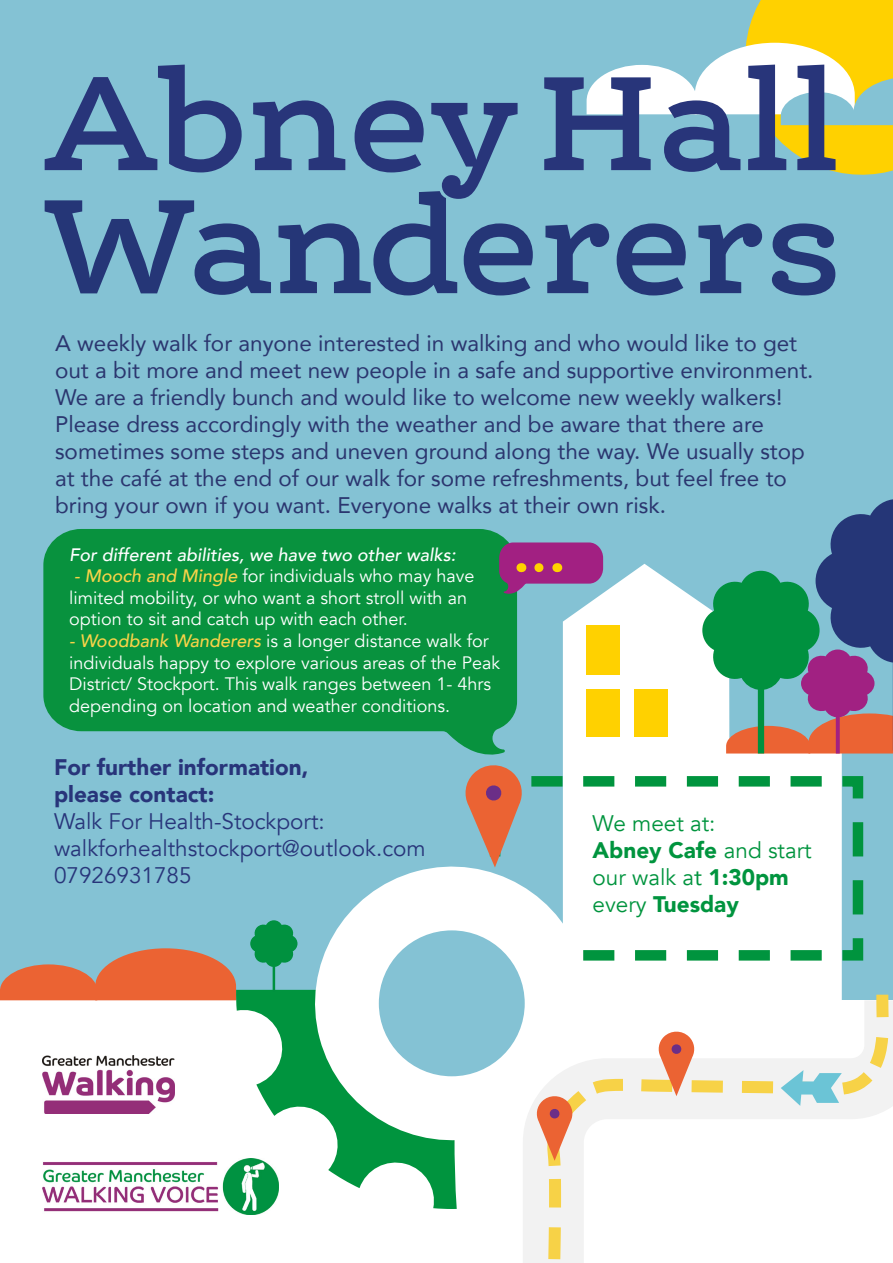
<style>
.page{position:relative;width:893px;height:1263px;background:#fff}
.page>*{position:absolute;margin:0;border:0;box-sizing:border-box;transform-origin:0 0}
.t1{font:600 144px "Ernestine Pro";letter-spacing:.005em;color:#28357a}
.t2{font:600 144px "Ernestine Pro";color:#253677}
.t3{font:22.5px/27px "Avenir";color:#2b366f}
.t4{font:22.5px/27px "Avenir";color:#28357a}
.t5{font:22.5px/27px "Avenir";color:#00943e}
.t6{font:900 22.5px/27px "Avenir";color:#28357a}
.t7{font:18px/21.6px "Avenir";color:#fff}
.t8{font:italic 500 18px "Avenir";color:#fff}
.s1{font-weight:500;font-style:italic;color:#f9d348}
.s2{font-weight:900}
.s3{font-style:inherit}
</style>
<div class="page">
<div style="left:0;top:0;width:893px;height:1000px;background:#84c2d4"></div>
<svg style="left:563px;top:564px;width:279px;height:419px;fill:#fff"></svg>
<div style="left:587px;top:625px;width:33px;height:49px;background:#ffd100"></div>
<div style="left:587px;top:689px;width:33px;height:48px;background:#ffd100"></div>
<div style="left:635px;top:689px;width:33px;height:48px;background:#ffd100"></div>
<svg style="left:236px;top:990px;width:221px;height:219px"></svg>
<img style="left:43px;top:1055px;width:132px;height:59px">
<img style="left:43px;top:1158px;width:236px;height:56px">
<svg style="left:540px;top:983px;width:353px;height:280px"></svg>
<svg style="left:535px;top:1155px;width:39px;height:6px"></svg>
<svg style="left:730px;top:1070px;width:112px;height:36px"></svg>
<svg style="left:657px;top:1030px;width:39px;height:66px"></svg>
<svg style="left:592px;top:771px;width:272px;height:195px"></svg>
<svg style="left:300px;top:866px;width:292px;height:289px"></svg>
<div style="left:379px;top:930px;width:146px;height:146px;background:#84c2d4;border-radius:50%"></div>
<svg style="left:463px;top:762px;width:359px;height:164px"></svg>
<svg style="left:43px;top:529px;width:474px;height:226px;fill:#08923e"></svg>
<svg style="left:499px;top:542px;width:104px;height:52px"></svg>
<svg style="left:587px;top:0;width:306px;height:175px"></svg>
<svg style="left:0;top:948px;width:236px;height:52px"></svg>
<svg style="left:702px;top:499px;width:191px;height:254px"></svg>
<svg style="left:250px;top:920px;width:47px;height:72px"></svg>
<svg style="left:373px;top:103px;width:145px;height:192px"></svg>
<h1 class="t1" style="left:45px;top:33px;width:798px">Abne Hall</h1>
<h1 class="t2" style="left:45px;top:156px;width:800px">Wan erers</h1>
<p class="t3" style="left:55px;top:329px;width:760px">A weekly walk for anyone interested in walking and who would like to get out a bit more and meet new people in a safe and supportive environment.<br>We are a friendly bunch and would like to welcome new weekly walkers!<br>Please dress accordingly with the weather and be aware that there are sometimes some steps and uneven ground along the way. We usually stop at the café at the end of our walk for some refreshments, but feel free to bring your own if you want. Everyone walks at their own risk.</p>
<p class="t8" style="left:69px;top:543px;width:388px">For different abilities, we have two other walks:</p>
<p class="t7" style="left:69px;top:565px;width:407px"><span class="s1">- Mooch and Mingle</span> for individuals who may have limited mobility, or who want a short stroll with an option to sit and catch up with each other.</p>
<p class="t7" style="left:69px;top:630px;width:433px"><span class="s1">- Woodbank Wanderers</span> is a longer distance walk for individuals happy to explore various areas of the Peak District/ Stockport. This walk ranges between 1- 4hrs depending on location and weather conditions.</p>
<p class="t6" style="left:54px;top:753px;width:256px">For further information, please contact:</p>
<p class="t4" style="left:54px;top:808px;width:373px">Walk For Health-Stockport: walkforhealthstockport@outlook.com<br>07926931785</p>
<p class="t5" style="left:593px;top:810px;width:221px">We meet at:<br><span class="s2">Abney Cafe</span> and start our walk a<span class="s3">t</span> <span class="s2">1:30pm </span>every <span class="s2">Tuesday</span></p>
</div>
